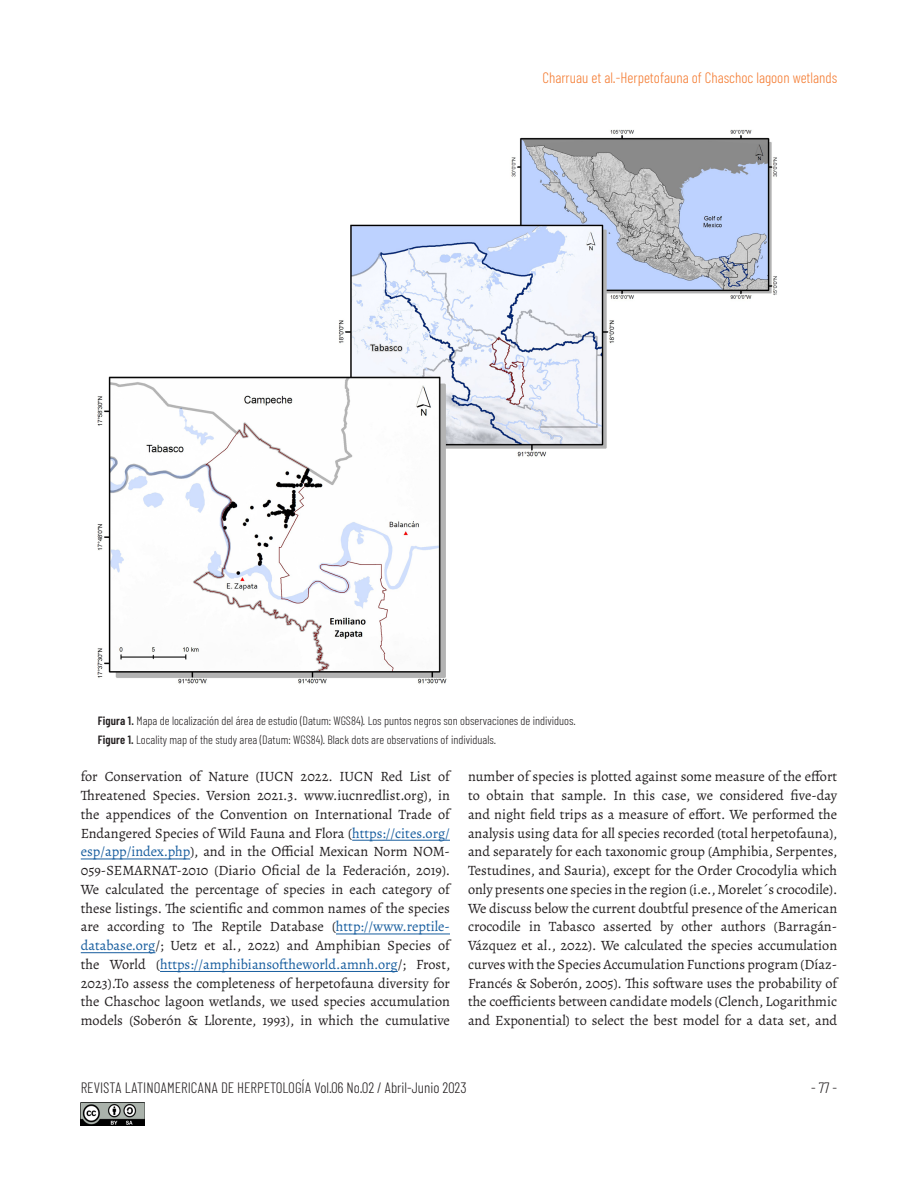
<style>
.page{position:relative;width:918px;height:1188px;background:#fff}
.page>*{position:absolute;margin:0;border:0;box-sizing:border-box;transform-origin:0 0}
.t1{font:300 15px "Barlow Condensed";color:#231f20}
.t2{font:300 15px "Barlow Condensed";color:#f47b31}
._02-txt_Artículo_2{font:14.25px/18.8px "Alegreya";color:#231f20;text-align:justify}
._02-txt_pie_de_Foto{font:300 12px "Barlow Condensed";color:#231f20}
.s1{font-weight:600}
.s2{color:#175d9e}
</style>
<div class="page">
<img style="left:81px;top:1103px;width:64px;height:22px">
<hr style="left:352px;top:840px;width:98px;height:1px;background:#175d9e">
<hr style="left:81px;top:859px;width:109px;height:1px;background:#175d9e">
<hr style="left:336px;top:934px;width:114px;height:1px;background:#175d9e">
<hr style="left:81px;top:952px;width:74px;height:1px;background:#175d9e">
<hr style="left:160px;top:971px;width:238px;height:1px;background:#175d9e">
<img style="left:97px;top:129px;width:681px;height:555px">
<p class="t2" style="left:542px;top:68px;width:296px">Charruau et al.-Herpetofauna of Chaschoc lagoon wetlands</p>
<p class="_02-txt_pie_de_Foto" style="left:98px;top:713px;width:480px"><span class="s1">Figura 1.</span> Mapa de localización del área de estudio (Datum: WGS84). Los puntos negros son observaciones de individuos.</p>
<p class="_02-txt_pie_de_Foto" style="left:98px;top:732px;width:400px"><span class="s1">Figure 1.</span> Locality map of the study area (Datum: WGS84). Black dots are observations of individuals.</p>
<p class="_02-txt_Artículo_2" style="left:81px;top:767px;width:371px">for Conservation of Nature (IUCN 2022. IUCN Red List of Threatened Species. Version 2021.3. www.iucnredlist.org), in the appendices of the Convention on International Trade of Endangered Species of Wild Fauna and Flora (<span class="s2">https://cites.org/ esp/app/index.php</span>), and in the Official Mexican Norm NOM-059-SEMARNAT-2010 (Diario Oficial de la Federación, 2019).<br>We calculated the percentage of species in each category of these listings. The scientific and common names of the species are according to The Reptile Database (<span class="s2">http://www.reptile&shy;database.org</span>/; Uetz et al., 2022) and Amphibian Species of the World (<span class="s2">https://amphibiansoftheworld.amnh.org</span>/; Frost, 2023).To assess the completeness of herpetofauna diversity for the Chaschoc lagoon wetlands, we used species accumulation models (Soberón &amp; Llorente, 1993), in which the cumulative</p>
<p class="_02-txt_Artículo_2" style="left:468px;top:767px;width:371px">number of species is plotted against some measure of the effort to obtain that sample. In this case, we considered five-day and night field trips as a measure of effort. We performed the analysis using data for all species recorded (total herpetofauna), and separately for each taxonomic group (Amphibia, Serpentes, Testudines, and Sauria), except for the Order Crocodylia which only presents one species in the region (i.e., Morelet´s crocodile).<br>We discuss below the current doubtful presence of the American crocodile in Tabasco asserted by other authors (Barragán-Vázquez et al., 2022). We calculated the species accumulation curves with the Species Accumulation Functions program (Díaz-Francés &amp; Soberón, 2005). This software uses the probability of the coefficients between candidate models (Clench, Logarithmic and Exponential) to select the best model for a data set, and</p>
<p class="t1" style="left:81px;top:1079px;width:387px">REVISTA LATINOAMERICANA DE HERPETOLOGÍA Vol.06 No.02 / Abril-Junio 2023</p>
<p class="t1" style="left:811px;top:1079px;width:27px">- 77 -</p>
</div>
